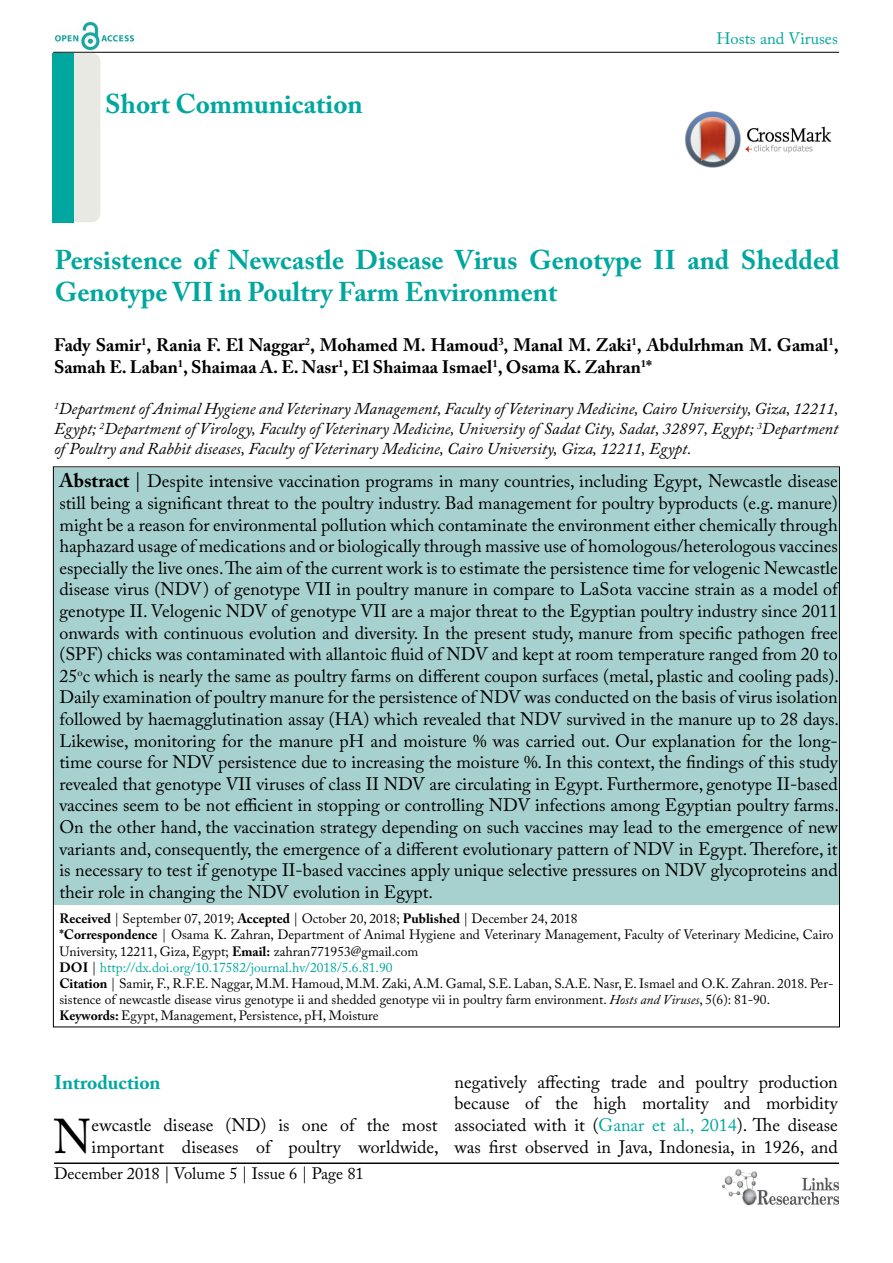
<style>
.page{position:relative;width:893px;height:1263px;background:#fff}
.page>*{position:absolute;margin:0;border:0;box-sizing:border-box;transform-origin:0 0}
.t1{font:48.45px "Adobe Caslon Pro";color:#000}
.t2{font:700 27px/32.4px "Adobe Caslon Pro";color:#00a79e}
.t3{font:700 19.5px "Adobe Caslon Pro";color:#00a79e}
.t4{font:18px/21.6px "Adobe Caslon Pro";color:#000;text-align:justify}
.t5{font:700 18px/21.6px "Adobe Caslon Pro";color:#000}
.t6{font:italic 16.5px/19.8px "Adobe Caslon Pro";color:#000;text-align:justify}
.t7{font:16.5px "Adobe Caslon Pro";color:#000}
.t8{font:16.5px "Adobe Caslon Pro";color:#00a79e}
.t9{font:13.5px/16.2px "Adobe Caslon Pro";color:#000}
.s1{font-weight:700;font-size:19.5px}
.s2{font-size:19.5px}
.s3{font-weight:700}
.s4{color:#00a79e}
.s5{font-style:italic}
</style>
<div class="page">
<hr style="left:53px;top:52px;width:786px;height:1px;background:#000">
<img style="left:55px;top:23px;width:79px;height:27px">
<img style="left:722px;top:1169px;width:117px;height:37px">
<div style="left:55px;top:468px;width:784px;height:437px;background:#a7d1ce"></div>
<div style="left:54px;top:53px;width:46px;height:169px;background:#e9e9e4;border-radius:9px"></div>
<hr style="left:54px;top:1163px;width:785px;height:1px;background:#000">
<div style="left:53px;top:53px;width:21px;height:169px;background:#00a79e"></div>
<img style="left:685px;top:112px;width:147px;height:55px">
<h2 class="t2" style="left:105px;top:88px;width:259px">Short Communication</h2>
<p class="t8" style="left:716px;top:29px;width:123px">Hosts and Viruses</p>
<h2 class="t2" style="left:55px;top:243px;width:786px">Persistence of Newcastle Disease Virus Genotype II and Shedded<br>Genotype VII in Poultry Farm Environment</h2>
<p class="t5" style="left:54px;top:334px;width:786px">Fady Samir<sup>1</sup>, Rania F. El Naggar<sup>2</sup>, Mohamed M. Hamoud<sup>3</sup>, Manal M. Zaki<sup>1</sup>, Abdulrhman M. Gamal<sup>1</sup>,<br>Samah E. Laban<sup>1</sup>, Shaimaa A. E. Nasr<sup>1</sup>, El Shaimaa Ismael<sup>1</sup>, Osama K. Zahran<sup>1</sup>*</p>
<p class="t6" style="left:54px;top:399px;width:786px"><sup>1</sup>Department of Animal Hygiene and Veterinary Management, Faculty of Veterinary Medicine, Cairo University, Giza, 12211, Egypt; <sup>2</sup>Department of Virology, Faculty of Veterinary Medicine, University of Sadat City, Sadat, 32897, Egypt; <sup>3</sup>Department of Poultry and Rabbit diseases, Faculty of Veterinary Medicine, Cairo University, Giza, 12211, Egypt.</p>
<p class="t4" style="left:59px;top:470px;width:781px"><span class="s1">Abstract</span> <span class="s2">|</span> Despite intensive vaccination programs in many countries, including Egypt, Newcastle disease still being a significant threat to the poultry industry. Bad management for poultry byproducts (e.g. manure) might be a reason for environmental pollution which contaminate the environment either chemically through haphazard usage of medications and or biologically through massive use of homologous/heterologous vaccines especially the live ones. The aim of the current work is to estimate the persistence time for velogenic Newcastle disease virus (NDV) of genotype VII in poultry manure in compare to LaSota vaccine strain as a model of genotype II. Velogenic NDV of genotype VII are a major threat to the Egyptian poultry industry since 2011 onwards with continuous evolution and diversity. In the present study, manure from specific pathogen free (SPF) chicks was contaminated with allantoic fluid of NDV and kept at room temperature ranged from 20 to 25<sup>o</sup>c which is nearly the same as poultry farms on different coupon surfaces (metal, plastic and cooling pads).<br>Daily examination of poultry manure for the persistence of NDV was conducted on the basis of virus isolation followed by haemagglutination assay (HA) which revealed that NDV survived in the manure up to 28 days.<br>Likewise, monitoring for the manure pH and moisture % was carried out. Our explanation for the long&shy;time course for NDV persistence due to increasing the moisture %. In this context, the findings of this study revealed that genotype VII viruses of class II NDV are circulating in Egypt. Furthermore, genotype II-based vaccines seem to be not efficient in stopping or controlling NDV infections among Egyptian poultry farms.<br>On the other hand, the vaccination strategy depending on such vaccines may lead to the emergence of new variants and, consequently, the emergence of a different evolutionary pattern of NDV in Egypt. Therefore, it is necessary to test if genotype II-based vaccines apply unique selective pressures on NDV glycoproteins and their role in changing the NDV evolution in Egypt.</p>
<p class="t9" style="left:59px;top:910px;width:775px"><span class="s3">Received</span> | September 07, 2019; <span class="s3">Accepted</span> | October 20, 2018; <span class="s3">Published</span> | December 24, 2018<br><span class="s3">*Correspondence</span> | Osama K. Zahran, Department of Animal Hygiene and Veterinary Management, Faculty of Veterinary Medicine, Cairo University, 12211, Giza, Egypt; <span class="s3">Email:</span> zahran771953@gmail.com<br><span class="s3">DOI</span> | <span class="s4">http://dx.doi.org/10.17582/journal.hv/2018/5.6.81.90<br></span><span class="s3">Citation</span> | Samir, F., R.F.E. Naggar, M.M. Hamoud, M.M. Zaki, A.M. Gamal, S.E. Laban, S.A.E. Nasr, E. Ismael and O.K. Zahran. 2018. Per&shy;sistence of newcastle disease virus genotype ii and shedded genotype vii in poultry farm environment. <span class="s5">Hosts and Viruses</span>, 5(6): 81-90.<br><span class="s3">Keywords:</span> Egypt, Management, Persistence, pH, Moisture</p>
<p class="t3" style="left:54px;top:1071px;width:108px">Introduction</p>
<h1 class="t1" style="left:53px;top:1108px;width:40px">N</h1>
<p class="t4" style="left:92px;top:1114px;width:349px">ewcastle disease (ND) is one of the most important diseases of poultry worldwide,</p>
<p class="t7" style="left:54px;top:1164px;width:311px">December 2018 | Volume 5 | Issue 6 | Page 81</p>
<p class="t4" style="left:454px;top:1071px;width:385px">negatively affecting trade and poultry production because of the high mortality and morbidity associated with it (<span class="s4">Ganar et al., 2014</span>). The disease was first observed in Java, Indonesia, in 1926, and</p>
</div>
